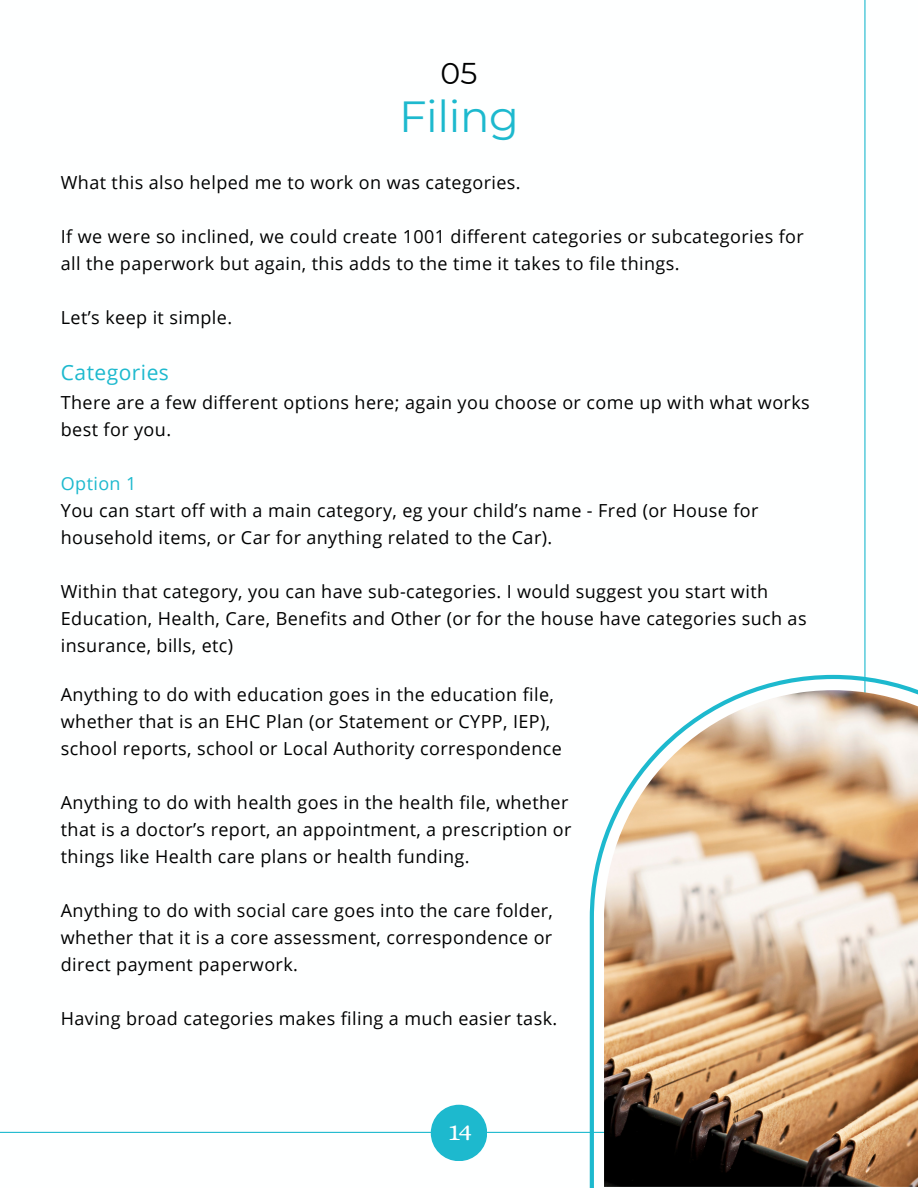
<style>
.page{position:relative;width:918px;height:1188px;background:#fff}
.page>*{position:absolute;margin:0;border:0;box-sizing:border-box;transform-origin:0 0}
.t1{font:43.5px "Montserrat";letter-spacing:-.01em;color:#1db9ce}
.t2{font:30px "Montserrat";color:#000}
.t3{font:27px "Alice";color:#fff}
.t4{font:21px "Open Sans";letter-spacing:.02em;color:#1db9ce}
.t5{font:18px/27px "Open Sans";letter-spacing:.02em;color:#000}
.t6{font:18px "Open Sans";letter-spacing:.02em;color:#1db9ce}
</style>
<div class="page">
<hr style="left:0;top:1132px;width:918px;height:1px;background:#1db9ce">
<div style="left:431px;top:1105px;width:56px;height:56px;background:#1db9ce;border-radius:50%"></div>
<hr style="left:864px;top:0;width:2px;height:1132px;background:#1db9ce">
<svg style="left:590px;top:675px;width:328px;height:513px"></svg>
<img style="left:604px;top:690px;width:314px;height:497px">
<h2 class="t2" style="left:441px;top:53px;width:38px">05</h2>
<h1 class="t1" style="left:399px;top:87px;width:121px">Filing</h1>
<p class="t5" style="left:61px;top:168px;width:461px">What this also helped me to work on was categories.</p>
<p class="t5" style="left:61px;top:222px;width:744px">If we were so inclined, we could create 1001 different categories or subcategories for all the paperwork but again, this adds to the time it takes to file things.</p>
<p class="t5" style="left:61px;top:303px;width:173px">Let’s keep it simple.</p>
<p class="t4" style="left:61px;top:358px;width:110px">Categories</p>
<p class="t5" style="left:61px;top:389px;width:750px">There are a few different options here; again you choose or come up with what works best for you.</p>
<p class="t6" style="left:61px;top:471px;width:77px">Option 1</p>
<p class="t5" style="left:61px;top:497px;width:699px">You can start off with a main category, eg your child’s name - Fred (or House for household items, or Car for anything related to the Car).</p>
<p class="t5" style="left:61px;top:578px;width:747px">Within that category, you can have sub-categories. I would suggest you start with<br>Education, Health, Care, Benefits and Other (or for the house have categories such as insurance, bills, etc)</p>
<p class="t5" style="left:61px;top:680px;width:503px">Anything to do with education goes in the education file, whether that is an EHC Plan (or Statement or CYPP, IEP), school reports, school or Local Authority correspondence</p>
<p class="t5" style="left:61px;top:788px;width:512px">Anything to do with health goes in the health file, whether that is a doctor’s report, an appointment, a prescription or things like Health care plans or health funding.</p>
<p class="t5" style="left:61px;top:896px;width:494px;text-align:justify">Anything to do with social care goes into the care folder, whether that it is a core assessment, correspondence or direct payment paperwork.</p>
<p class="t5" style="left:61px;top:1004px;width:498px">Having broad categories makes filing a much easier task.</p>
<h3 class="t3" style="left:448px;top:1116px;width:25px">14</h3>
</div>
